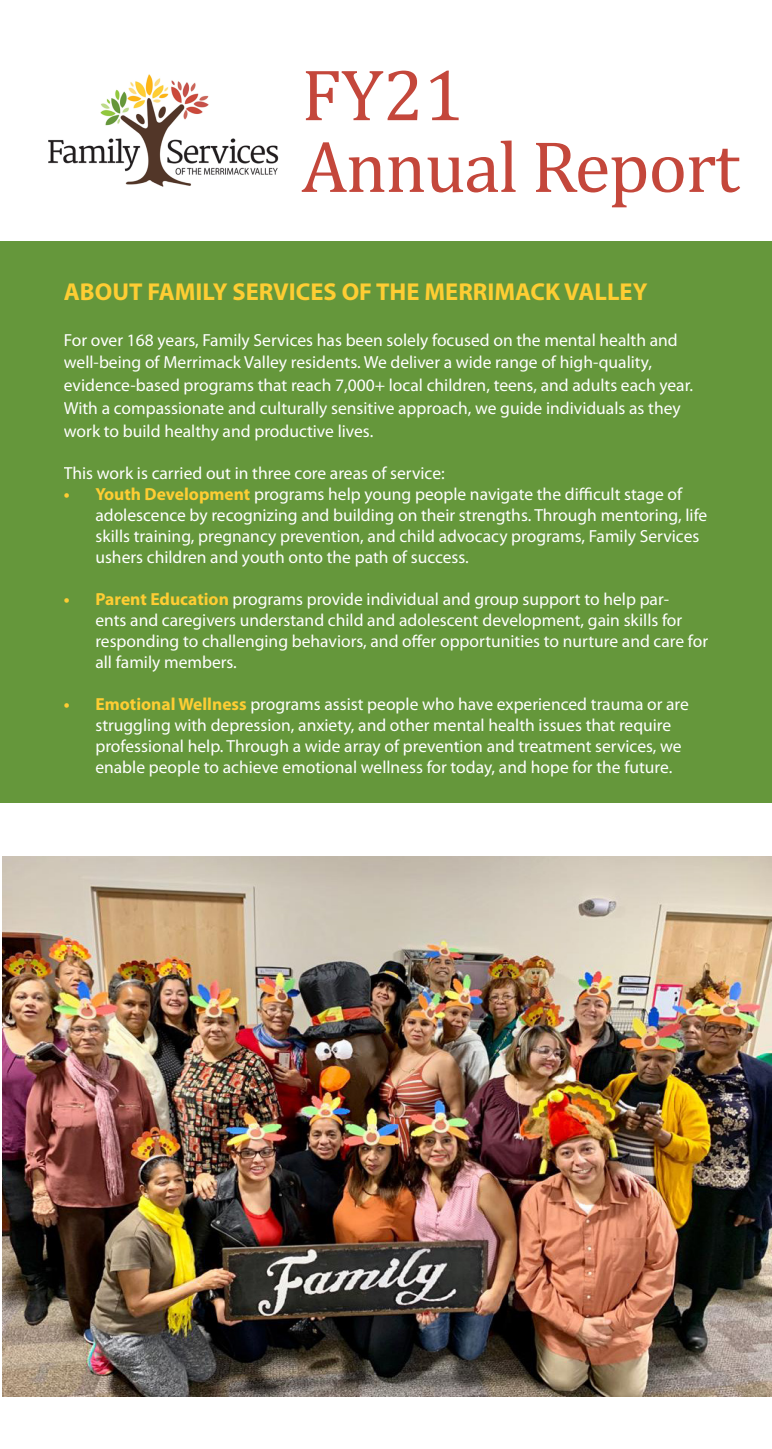
<style>
.page{position:relative;width:772px;height:1449px;background:#fff}
.page>*{position:absolute;margin:0;border:0;box-sizing:border-box;transform-origin:0 0}
.t1{font:73.5px "Cambria";letter-spacing:-.02em;color:#c4473b}
.t2{font:700 24.5px "Myriad Pro";color:#fecd33}
.t3{font:17.5px/21px "Myriad Pro";color:#fff}
.s1{font-weight:700;color:#fecd33}
</style>
<div class="page">
<div style="left:0;top:241px;width:772px;height:562px;background:#65973b"></div>
<img style="left:48px;top:74px;width:231px;height:113px">
<img style="left:2px;top:857px;width:769px;height:539px">
<p class="t1" style="left:301px;top:52px;width:164px">FY21</p>
<p class="t1" style="left:301px;top:124px;width:440px">Annual Report</p>
<p class="t2" style="left:64px;top:276px;width:585px">ABOUT FAMILY SERVICES OF THE MERRIMACK VALLEY</p>
<p class="t3" style="left:64px;top:328px;width:631px;line-height:22.8px">For over 168 years, Family Services has been solely focused on the mental health and well-being of Merrimack Valley residents. We deliver a wide range of high-quality, evidence-based programs that reach 7,000+ local children, teens, and adults each year.<br>With a compassionate and culturally sensitive approach, we guide individuals as they work to build healthy and productive lives.</p>
<p class="t3" style="left:64px;top:462px;width:382px">This work is carried out in three core areas of service:</p>
<p class="t3" style="left:95px;top:483px;width:613px;text-indent:-32px"><span class="s1">• Youth Development</span> programs help young people navigate the difficult stage of adolescence by recognizing and building on their strengths. Through mentoring, life skills training, pregnancy prevention, and child advocacy programs, Family Services ushers children and youth onto the path of success.</p>
<p class="t3" style="left:95px;top:588px;width:614px;text-indent:-32px"><span class="s1">• Parent Education</span> programs provide individual and group support to help par-<br>ents and caregivers understand child and adolescent development, gain skills for responding to challenging behaviors, and offer opportunities to nurture and care for all family members.</p>
<p class="t3" style="left:95px;top:693px;width:595px;text-indent:-32px"><span class="s1">• Emotional Wellness</span> programs assist people who have experienced trauma or are struggling with depression, anxiety, and other mental health issues that require professional help. Through a wide array of prevention and treatment services, we enable people to achieve emotional wellness for today, and hope for the future.</p>
</div>
